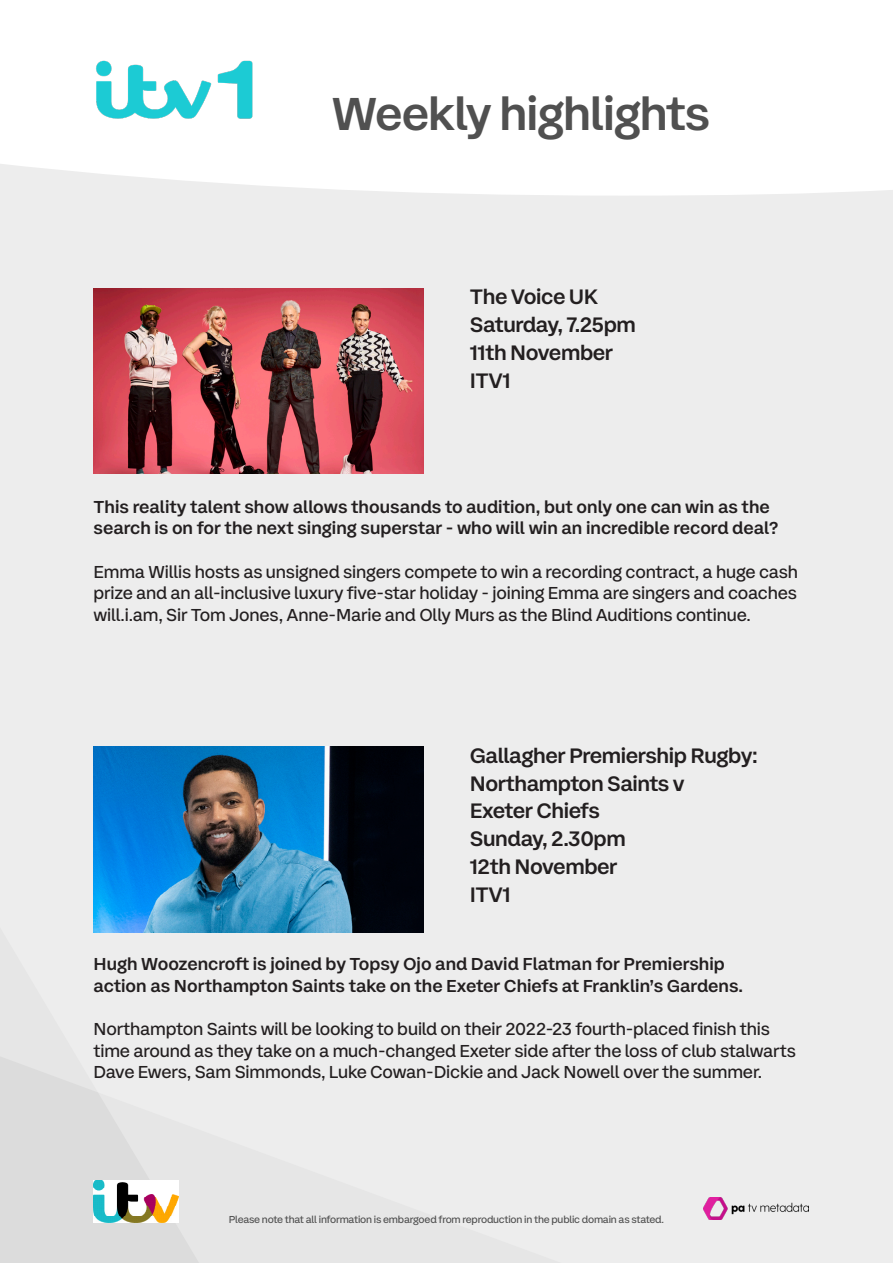
<style>
.page{position:relative;width:893px;height:1263px;background:#ededed}
.page>*{position:absolute;margin:0;border:0;box-sizing:border-box;transform-origin:0 0}
.t1{font:500 48px "ITV Display Sans";letter-spacing:-.02em;color:#505050}
.Programme_Heading{font:500 21.75px/27.8px "ITV Display Sans";letter-spacing:-.02em;color:#231f20}
.Intro_Text{font:18px/21.6px "ITV Display Sans";letter-spacing:-.01em;color:#231f20;text-align:justify}
.Intro_Text-2{font:500 18px/21.6px "ITV Display Sans";color:#231f20}
.t2{font:10.5px "ITV Display Sans";letter-spacing:-.02em;color:#505050}
</style>
<div class="page">
<svg style="left:0;top:1056px;width:199px;height:207px"></svg>
<img style="left:94px;top:1180px;width:85px;height:42px">
<div style="left:0;top:0;width:893px;height:196px;background:#fff"></div>
<img style="left:94px;top:57px;width:162px;height:65px">
<img style="left:94px;top:288px;width:329px;height:185px">
<img style="left:94px;top:747px;width:329px;height:185px">
<img style="left:704px;top:1197px;width:104px;height:22px">
<h1 class="t1" style="left:332px;top:83px;width:380px">Weekly highlights</h1>
<p class="Programme_Heading" style="left:470px;top:283px;width:130px">The Voice UK</p>
<p class="Programme_Heading" style="left:470px;top:311px;width:168px">Saturday, 7.25pm</p>
<p class="Programme_Heading" style="left:470px;top:339px;width:145px">11th November</p>
<p class="Programme_Heading" style="left:470px;top:367px;width:42px">ITV1</p>
<p class="Intro_Text-2" style="left:94px;top:496px;width:678px">This reality talent show allows thousands to audition, but only one can win as the</p>
<p class="Intro_Text-2" style="left:94px;top:517px;width:686px">search is on for the next singing superstar - who will win an incredible record deal?</p>
<p class="Intro_Text" style="left:94px;top:561px;width:706px">Emma Willis hosts as unsigned singers compete to win a recording contract, a huge cash prize and an all-inclusive luxury five-star holiday - joining Emma are singers and coaches will.i.am, Sir Tom Jones, Anne-Marie and Olly Murs as the Blind Auditions continue.</p>
<p class="Programme_Heading" style="left:470px;top:742px;width:289px">Gallagher Premiership Rugby:<br>Northampton Saints v<br>Exeter Chiefs</p>
<p class="Programme_Heading" style="left:470px;top:825px;width:158px">Sunday, 2.30pm</p>
<p class="Programme_Heading" style="left:470px;top:853px;width:149px">12th November</p>
<p class="Programme_Heading" style="left:470px;top:880px;width:42px">ITV1</p>
<p class="Intro_Text-2" style="left:94px;top:953px;width:651px">Hugh Woozencroft is joined by Topsy Ojo and David Flatman for Premiership action as Northampton Saints take on the Exeter Chiefs at Franklin’s Gardens.</p>
<p class="Intro_Text" style="left:94px;top:1018px;width:704px;text-align:left">Northampton Saints will be looking to build on their 2022-23 fourth-placed finish this time around as they take on a much-changed Exeter side after the loss of club stalwarts<br>Dave Ewers, Sam Simmonds, Luke Cowan-Dickie and Jack Nowell over the summer.</p>
<p class="t2" style="left:229px;top:1212px;width:437px">Please note that all information is embargoed from reproduction in the public domain as stated.</p>
</div>
